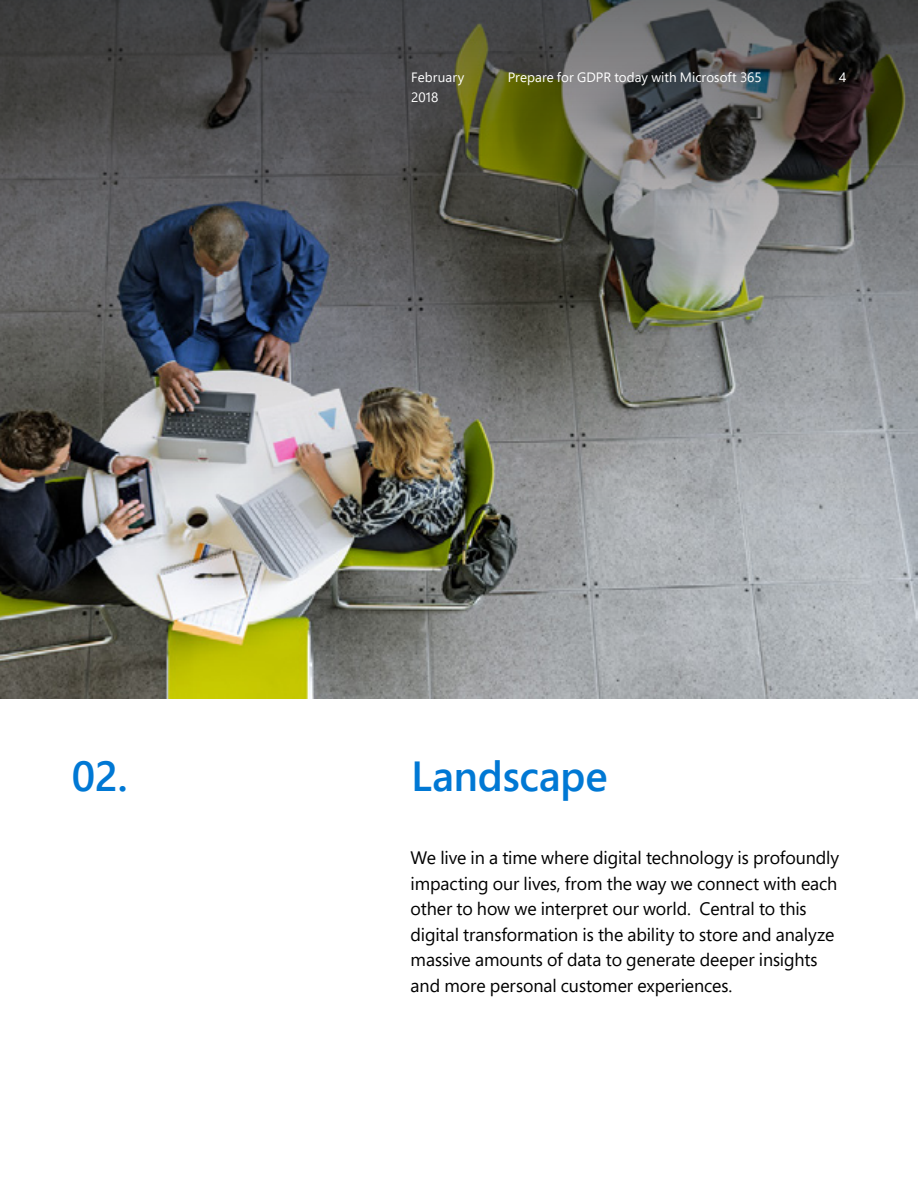
<style>
.page{position:relative;width:918px;height:1188px;background:#fff}
.page>*{position:absolute;margin:0;border:0;box-sizing:border-box;transform-origin:0 0}
.t1{font:600 42px "Segoe Pro";letter-spacing:-.005em;color:#0078d4}
.t2{font:18px/25.5px "Segoe Pro";letter-spacing:-.005em;color:#000}
.t3{font:13.5px "Segoe Pro";letter-spacing:.005em;color:#fff}
</style>
<div class="page">
<img style="left:0;top:600px;width:918px;height:99px">
<img style="left:0;top:0;width:918px;height:600px">
<p class="t3" style="left:411px;top:68px;width:55px">February</p>
<p class="t3" style="left:508px;top:68px;width:256px">Prepare for GDPR today with Microsoft 365</p>
<p class="t3" style="left:411px;top:88px;width:29px">2018</p>
<p class="t3" style="left:839px;top:68px;width:9px">4</p>
<h1 class="t1" style="left:72px;top:747px;width:57px">02.</h1>
<h1 class="t1" style="left:411px;top:747px;width:198px">Landscape</h1>
<p class="t2" style="left:411px;top:845px;width:430px">We live in a time where digital technology is profoundly impacting our lives, from the way we connect with each other to how we interpret our world. Central to this digital transformation is the ability to store and analyze massive amounts of data to generate deeper insights and more personal customer experiences.</p>
</div>
